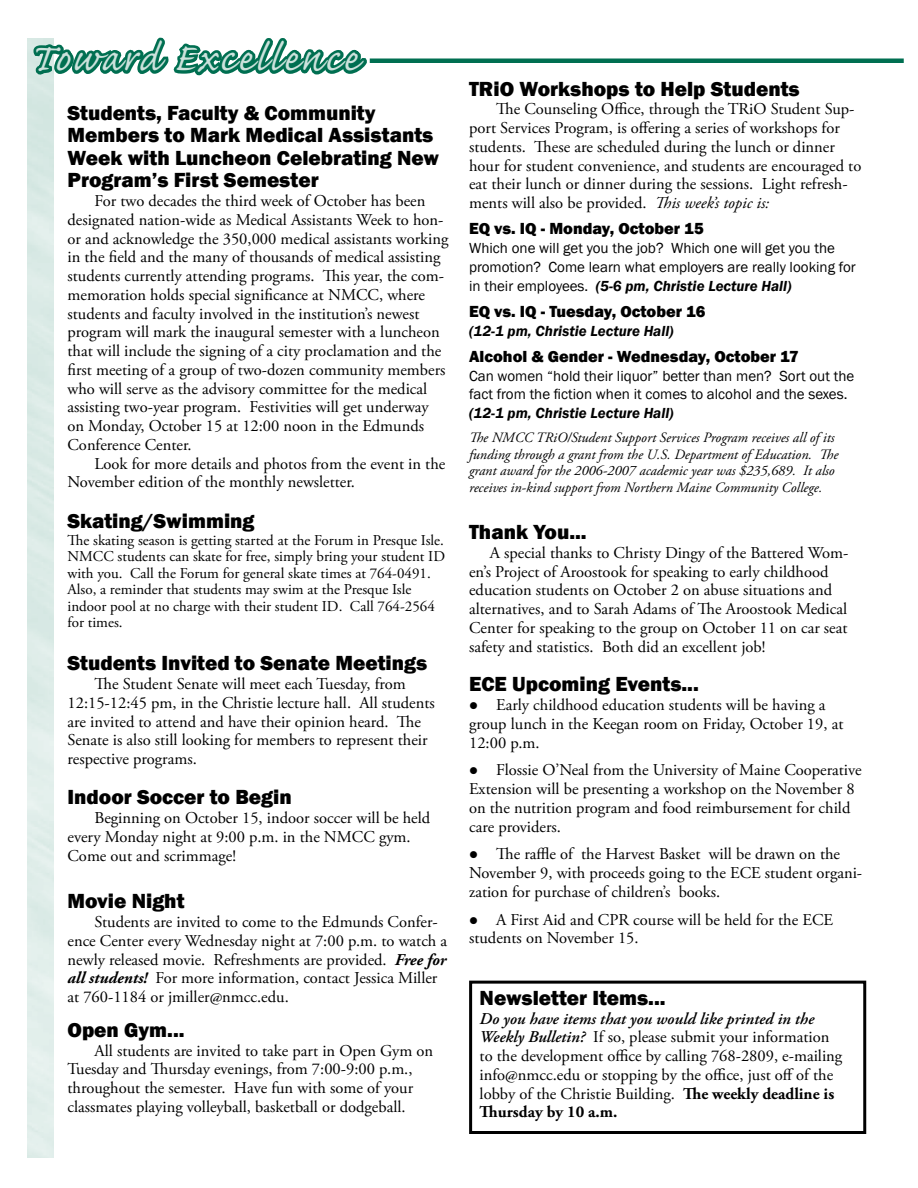
<style>
.page{position:relative;width:918px;height:1188px;background:#fff}
.page>*{position:absolute;margin:0;border:0;box-sizing:border-box;transform-origin:0 0}
.t1{font:49.5px "Caflisch Script Pro";letter-spacing:.05em;color:#cce2dc}
.t2{font:800 21px/22.5px "Franklin Gothic";color:#000}
.t3{font:16.5px/18.8px "Adobe Garamond Pro";color:#000}
.t4{font:800 16.5px "Franklin Gothic";color:#000}
.t5{font:15px/16.5px "Adobe Garamond Pro";color:#000}
.t6{font:15px/18.8px "Franklin Gothic";color:#000}
.t7{font:italic 600 15px "Franklin Gothic";color:#000}
.t8{font:italic 14.25px/16.5px "Adobe Garamond Pro";color:#000}
.s1{font-weight:700;font-style:italic}
.s2{font-style:italic}
.s3{font-weight:600;font-style:italic}
.s4{font-weight:700}
</style>
<div class="page">
<div style="left:370px;top:58px;width:534px;height:5px;background:#006f51"></div>
<svg style="left:31px;top:37px;width:339px;height:44px"></svg>
<div style="left:469px;top:981px;width:397px;height:153px;border:3px solid #000"></div>
<h1 class="t1" style="left:29px;top:33px;width:330px">Toward Excellence</h1>
<p class="t2" style="left:68px;top:101px;width:373px">Students, Faculty &amp; Community<br>Members to Mark Medical Assistants<br>Week with Luncheon Celebrating New<br>Program’s First Semester</p>
<p class="t3" style="left:68px;top:192px;width:383px;text-indent:27px">For two decades the third week of October has been designated nation-wide as Medical Assistants Week to hon&shy;or and acknowledge the 350,000 medical assistants working in the field and the many of thousands of medical assisting students currently attending programs. This year, the com&shy;memoration holds special significance at NMCC, where students and faculty involved in the institution’s newest program will mark the inaugural semester with a luncheon that will include the signing of a city proclamation and the first meeting of a group of two-dozen community members who will serve as the advisory committee for the medical assisting two-year program. Festivities will get underway on Monday, October 15 at 12:00 noon in the Edmunds Conference Center.</p>
<p class="t3" style="left:68px;top:455px;width:379px;text-indent:27px">Look for more details and photos from the event in the<br>November edition of the monthly newsletter.</p>
<p class="t2" style="left:68px;top:510px;width:189px">Skating/Swimming</p>
<p class="t5" style="left:68px;top:532px;width:379px">The skating season is getting started at the Forum in Presque Isle.<br>NMCC students can skate for free, simply bring your student ID with you. Call the Forum for general skate times at 764-0491.<br>Also, a reminder that students may swim at the Presque Isle indoor pool at no charge with their student ID. Call 764-2564 for times.</p>
<p class="t2" style="left:68px;top:652px;width:361px">Students Invited to Senate Meetings</p>
<p class="t3" style="left:68px;top:675px;width:369px;text-indent:27px">The Student Senate will meet each Tuesday, from 12:15-12:45 pm, in the Christie lecture hall. All students are invited to attend and have their opinion heard. The Senate is also still looking for members to represent their respective programs.</p>
<p class="t2" style="left:68px;top:786px;width:226px">Indoor Soccer to Begin</p>
<p class="t3" style="left:68px;top:809px;width:364px;text-indent:27px">Beginning on October 15, indoor soccer will be held every Monday night at 9:00 p.m. in the NMCC gym.<br>Come out and scrimmage!</p>
<p class="t2" style="left:68px;top:890px;width:119px">Movie Night</p>
<p class="t3" style="left:68px;top:913px;width:381px;text-indent:27px">Students are invited to come to the Edmunds Confer&shy;ence Center every Wednesday night at 7:00 p.m. to watch a newly released movie. Refreshments are provided. <span class="s1">Free for all students!</span> For more information, contact Jessica Miller at 760-1184 or jmiller@nmcc.edu.</p>
<p class="t2" style="left:68px;top:1018px;width:119px">Open Gym...</p>
<p class="t3" style="left:68px;top:1042px;width:367px;text-indent:27px">All students are invited to take part in Open Gym on Tuesday and Thursday evenings, from 7:00-9:00 p.m., throughout the semester. Have fun with some of your classmates playing volleyball, basketball or dodgeball.</p>
<p class="t2" style="left:469px;top:77px;width:332px">TRiO Workshops to Help Students</p>
<p class="t3" style="left:469px;top:100px;width:394px;text-indent:27px">The Counseling Office, through the TRiO Student Sup&shy;port Services Program, is offering a series of workshops for students. These are scheduled during the lunch or dinner hour for student convenience, and students are encouraged to eat their lunch or dinner during the sessions. Light refresh&shy;ments will also be provided. <span class="s2">This week’s topic is:</span></p>
<p class="t4" style="left:469px;top:218px;width:236px">EQ vs. IQ - Monday, October 15</p>
<p class="t6" style="left:469px;top:239px;width:388px">Which one will get you the job? Which one will get you the promotion? Come learn what employers are really looking for in their employees. <span class="s3">(5-6 pm, Christie Lecture Hall)</span></p>
<p class="t4" style="left:469px;top:301px;width:238px">EQ vs. IQ - Tuesday, October 16</p>
<p class="t7" style="left:469px;top:321px;width:206px">(12-1 pm, Christie Lecture Hall)</p>
<p class="t4" style="left:469px;top:346px;width:331px">Alcohol &amp; Gender - Wednesday, October 17</p>
<p class="t6" style="left:469px;top:367px;width:387px">Can women “hold their liquor” better than men? Sort out the fact from the fiction when it comes to alcohol and the sexes.</p>
<p class="t7" style="left:469px;top:404px;width:206px">(12-1 pm, Christie Lecture Hall)</p>
<p class="t8" style="left:469px;top:430px;width:371px">The NMCC TRiO/Student Support Services Program receives all of its funding through a grant from the U.S. Department of Education. The grant award for the 2006-2007 academic year was $235,689. It also receives in-kind support from Northern Maine Community College.</p>
<p class="t2" style="left:469px;top:521px;width:119px">Thank You...</p>
<p class="t3" style="left:469px;top:544px;width:381px;text-indent:21px">A special thanks to Christy Dingy of the Battered Wom&shy;en’s Project of Aroostook for speaking to early childhood education students on October 2 on abuse situations and alternatives, and to Sarah Adams of The Aroostook Medical Center for speaking to the group on October 11 on car seat safety and statistics. Both did an excellent job!</p>
<p class="t2" style="left:469px;top:673px;width:231px">ECE Upcoming Events...</p>
<p class="t3" style="left:469px;top:696px;width:376px">● Early childhood education students will be having a group lunch in the Keegan room on Friday, October 19, at<br>12:00 p.m.</p>
<p class="t3" style="left:469px;top:761px;width:394px">● Flossie O’Neal from the University of Maine Cooperative Extension will be presenting a workshop on the November 8 on the nutrition program and food reimbursement for child care providers.</p>
<p class="t3" style="left:469px;top:845px;width:395px">● The raffle of the Harvest Basket will be drawn on the<br>November 9, with proceeds going to the ECE student organi&shy;zation for purchase of children’s books.</p>
<p class="t3" style="left:469px;top:911px;width:366px">● A First Aid and CPR course will be held for the ECE students on November 15.</p>
<p class="t2" style="left:480px;top:987px;width:188px">Newsletter Items...</p>
<p class="t3" style="left:480px;top:1010px;width:364px"><span class="s3">Do you have items that you would like printed in the Weekly Bulletin?</span> If so, please submit your information to the development office by calling 768-2809, e-mailing info@nmcc.edu or stopping by the office, just off of the lobby of the Christie Building. <span class="s4">The weekly deadline is Thursday by 10 a.m.</span></p>
</div>
